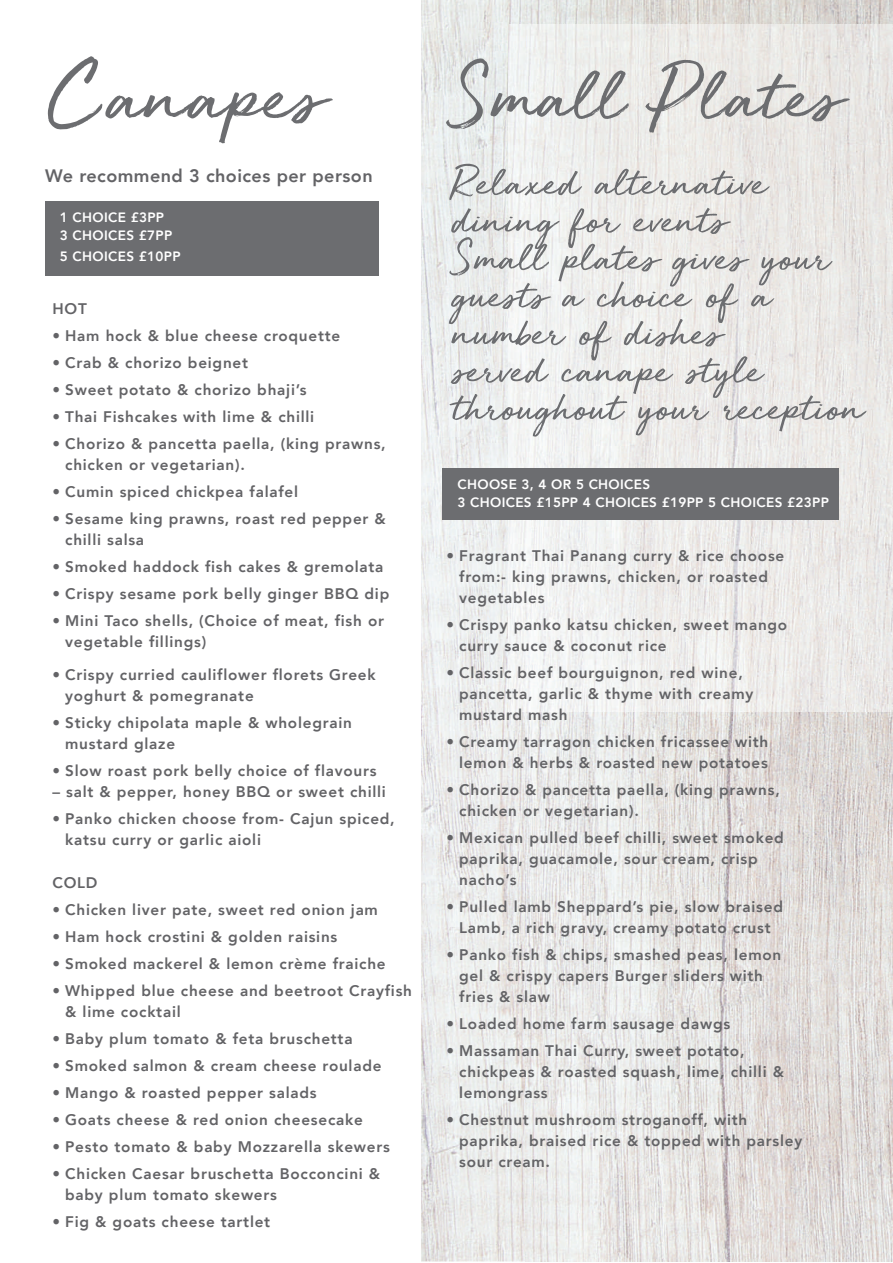
<style>
.page{position:relative;width:893px;height:1263px;background:#fff}
.page>*{position:absolute;margin:0;border:0;box-sizing:border-box;transform-origin:0 0}
.t1{font:90px "Golden Plains";color:#6c6d70}
.t2{font:82.5px "Golden Plains";color:#6c6d70}
.t3{font:800 18px "Avenir";letter-spacing:.025em;color:#636366}
.t4{font:800 15.3px/21px "Avenir";letter-spacing:.05em;color:#636366}
.t5{font:800 13.5px/18px "Avenir";letter-spacing:.025em;color:#fff}
</style>
<div class="page">
<img style="left:421px;top:0;width:104px;height:1261px">
<img style="left:525px;top:0;width:368px;height:24px">
<img style="left:525px;top:711px;width:368px;height:550px">
<img style="left:508px;top:24px;width:385px;height:687px">
<div style="left:443px;top:468px;width:396px;height:51px;background:#6c6d70"></div>
<div style="left:45px;top:201px;width:333px;height:75px;background:#6c6d70"></div>
<svg style="left:449px;top:208px;width:417px;height:229px"></svg>
<svg style="left:449px;top:164px;width:321px;height:36px;background:#d8d8d6"></svg>
<h1 class="t1" style="left:49px;top:50px;width:277px">Canapes</h1>
<h2 class="t2" style="left:452px;top:54px;width:391px">Small Plates</h2>
<p class="t3" style="left:45px;top:164px;width:329px">We recommend 3 choices per person</p>
<p class="t5" style="left:60px;top:209px;width:114px">1 CHOICE £3PP<br>3 CHOICES £7PP</p>
<p class="t5" style="left:60px;top:248px;width:122px">5 CHOICES £10PP</p>
<p class="t4" style="left:52px;top:299px;width:36px">HOT</p>
<p class="t4" style="left:52px;top:326px;width:289px">• Ham hock &amp; blue cheese croquette</p>
<p class="t4" style="left:52px;top:353px;width:197px">• Crab &amp; chorizo beignet</p>
<p class="t4" style="left:52px;top:380px;width:256px">• Sweet potato &amp; chorizo bhaji’s</p>
<p class="t4" style="left:52px;top:407px;width:263px">• Thai Fishcakes with lime &amp; chilli</p>
<p class="t4" style="left:65px;top:434px;width:322px;text-indent:-13px">• Chorizo &amp; pancetta paella, (king prawns, chicken or vegetarian).</p>
<p class="t4" style="left:52px;top:482px;width:247px">• Cumin spiced chickpea falafel</p>
<p class="t4" style="left:65px;top:509px;width:322px;text-indent:-13px">• Sesame king prawns, roast red pepper &amp; chilli salsa</p>
<p class="t4" style="left:52px;top:557px;width:333px">• Smoked haddock fish cakes &amp; gremolata</p>
<p class="t4" style="left:52px;top:584px;width:338px">• Crispy sesame pork belly ginger BBQ dip</p>
<p class="t4" style="left:65px;top:611px;width:320px;text-indent:-13px">• Mini Taco shells, (Choice of meat, fish or vegetable fillings)</p>
<p class="t4" style="left:65px;top:665px;width:312px;text-indent:-13px">• Crispy curried cauliflower florets Greek yoghurt &amp; pomegranate</p>
<p class="t4" style="left:65px;top:713px;width:288px;text-indent:-13px">• Sticky chipolata maple &amp; wholegrain mustard glaze</p>
<p class="t4" style="left:52px;top:761px;width:326px">• Slow roast pork belly choice of flavours</p>
<p class="t4" style="left:52px;top:782px;width:335px">– salt &amp; pepper, honey BBQ or sweet chilli</p>
<p class="t4" style="left:65px;top:809px;width:331px;text-indent:-13px">• Panko chicken choose from- Cajun spiced, katsu curry or garlic aioli</p>
<p class="t4" style="left:52px;top:873px;width:47px">COLD</p>
<p class="t4" style="left:52px;top:900px;width:327px">• Chicken liver pate, sweet red onion jam</p>
<p class="t4" style="left:52px;top:927px;width:286px">• Ham hock crostini &amp; golden raisins</p>
<p class="t4" style="left:52px;top:954px;width:335px">• Smoked mackerel &amp; lemon crème fraiche</p>
<p class="t4" style="left:65px;top:981px;width:348px;text-indent:-13px">• Whipped blue cheese and beetroot Crayfish &amp; lime cocktail</p>
<p class="t4" style="left:52px;top:1029px;width:302px">• Baby plum tomato &amp; feta bruschetta</p>
<p class="t4" style="left:52px;top:1056px;width:331px">• Smoked salmon &amp; cream cheese roulade</p>
<p class="t4" style="left:52px;top:1083px;width:266px">• Mango &amp; roasted pepper salads</p>
<p class="t4" style="left:52px;top:1110px;width:312px">• Goats cheese &amp; red onion cheesecake</p>
<p class="t4" style="left:52px;top:1137px;width:339px">• Pesto tomato &amp; baby Mozzarella skewers</p>
<p class="t4" style="left:65px;top:1164px;width:317px;text-indent:-13px">• Chicken Caesar bruschetta Bocconcini &amp; baby plum tomato skewers</p>
<p class="t4" style="left:52px;top:1212px;width:219px">• Fig &amp; goats cheese tartlet</p>
<p class="t5" style="left:457px;top:475px;width:373px">CHOOSE 3, 4 OR 5 CHOICES<br>3 CHOICES £15PP 4 CHOICES £19PP 5 CHOICES £23PP</p>
<p class="t4" style="left:459px;top:545px;width:327px;text-indent:-13px">• Fragrant Thai Panang curry &amp; rice choose from:- king prawns, chicken, or roasted vegetables</p>
<p class="t4" style="left:459px;top:614px;width:330px;text-indent:-13px">• Crispy panko katsu chicken, sweet mango curry sauce &amp; coconut rice</p>
<p class="t4" style="left:459px;top:662px;width:296px;text-indent:-13px">• Classic beef bourguignon, red wine, pancetta, garlic &amp; thyme with creamy mustard mash</p>
<p class="t4" style="left:446px;top:731px;width:323px;text-align:right">• Creamy tarragon chicken fricassee with lemon &amp; herbs &amp; roasted new potatoes</p>
<p class="t4" style="left:459px;top:779px;width:322px;text-indent:-13px">• Chorizo &amp; pancetta paella, (king prawns, chicken or vegetarian).</p>
<p class="t4" style="left:459px;top:827px;width:326px;text-indent:-13px">• Mexican pulled beef chilli, sweet smoked paprika, guacamole, sour cream, crisp nacho’s</p>
<p class="t4" style="left:446px;top:896px;width:338px;text-align:center">• Pulled lamb Sheppard’s pie, slow braised<br>Lamb, a rich gravy, creamy potato crust</p>
<p class="t4" style="left:459px;top:944px;width:324px;text-indent:-13px">• Panko fish &amp; chips, smashed peas, lemon gel &amp; crispy capers Burger sliders with fries &amp; slaw</p>
<p class="t4" style="left:446px;top:1013px;width:285px">• Loaded home farm sausage dawgs</p>
<p class="t4" style="left:459px;top:1040px;width:326px;text-indent:-13px">• Massaman Thai Curry, sweet potato, chickpeas &amp; roasted squash, lime, chilli &amp; lemongrass</p>
<p class="t4" style="left:459px;top:1109px;width:345px;text-indent:-13px">• Chestnut mushroom stroganoff, with paprika, braised rice &amp; topped with parsley sour cream.</p>
</div>
